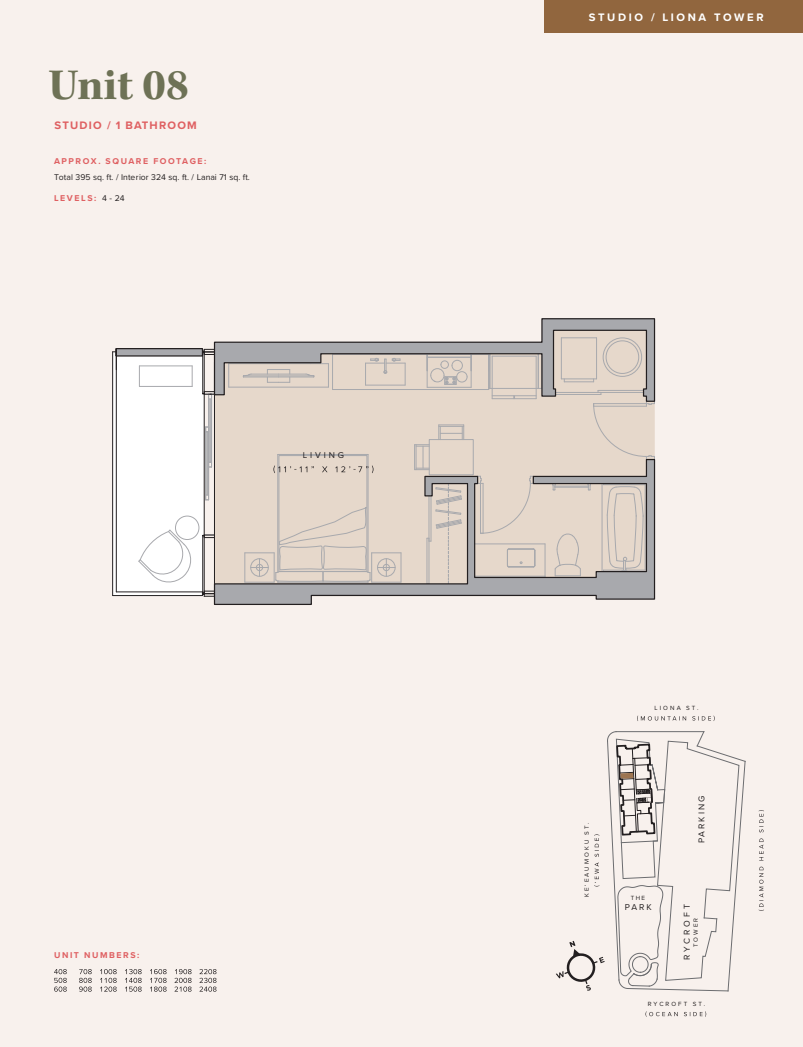
<style>
.page{position:relative;width:803px;height:1047px;background:#fff}
.page>*{position:absolute;margin:0;border:0;box-sizing:border-box;transform-origin:0 0}
.t1{font:700 45px "Kepler Std";color:#6e7256}
.t2{font:700 11.25px "Proxima Nova";letter-spacing:.235em;color:#fff}
.t3{font:700 11.25px "Proxima Nova";letter-spacing:.11em;color:#df6062}
.t4{font:700 8.75px "Proxima Nova";letter-spacing:.18em;color:#df6062}
.t5{font:8.75px "Proxima Nova";letter-spacing:.29em;color:#231f20}
.t6{font:8.75px "Proxima Nova";letter-spacing:.225em;color:#231f20}
.t7{font:8.75px "Proxima Nova";letter-spacing:.32em;color:#231f20}
.t8{font:8.62px "Proxima Nova";color:#231f20}
.t9{font:6.25px "Proxima Nova";letter-spacing:.33em;color:#231f20}
.s1{font-weight:400;font-size:8.62px;color:#231f20}
</style>
<div class="page">
<div style="left:0;top:0;width:802px;height:1046px;background:#f8f1ed"></div>
<div style="left:112px;top:351px;width:92px;height:244px;background:#fff"></div>
<div style="left:215px;top:402px;width:377px;height:56px;background:#e6d8cb"></div>
<svg style="left:592px;top:402px;width:63px;height:56px;background:#e2d5c9"></svg>
<hr style="left:206px;top:431px;width:1px;height:64px;background:#a8a9ad">
<hr style="left:207px;top:431px;width:1px;height:64px;background:#a8a9ad">
<hr style="left:210px;top:399px;width:1px;height:63px;background:#a8a9ad">
<hr style="left:209px;top:399px;width:1px;height:63px;background:#a8a9ad">
<hr style="left:208px;top:427px;width:1px;height:72px;background:#a8a9ad">
<hr style="left:205px;top:427px;width:1px;height:72px;background:#a8a9ad">
<hr style="left:211px;top:394px;width:1px;height:73px;background:#a8a9ad">
<hr style="left:208px;top:394px;width:1px;height:73px;background:#a8a9ad">
<hr style="left:368px;top:454px;width:1px;height:118px;background:#a8a9ad">
<hr style="left:323px;top:454px;width:45px;height:1px;background:#a8a9ad">
<hr style="left:277px;top:454px;width:1px;height:118px;background:#a8a9ad">
<hr style="left:278px;top:454px;width:45px;height:1px;background:#a8a9ad">
<svg style="left:438px;top:424px;width:26px;height:15px"></svg>
<svg style="left:414px;top:444px;width:15px;height:14px"></svg>
<div style="left:429px;top:439px;width:44px;height:36px;border:1px solid #a8a9ad"></div>
<svg style="left:138px;top:529px;width:56px;height:54px"></svg>
<div style="left:175px;top:515px;width:24px;height:25px;border:1px solid #a8a9ad;border-radius:50%"></div>
<hr style="left:204px;top:535px;width:1px;height:58px;background:#231f20">
<svg style="left:202px;top:534px;width:11px;height:4px"></svg>
<hr style="left:202px;top:535px;width:1px;height:58px;background:#231f20">
<hr style="left:214px;top:394px;width:1px;height:141px;background:#231f20">
<hr style="left:204px;top:394px;width:1px;height:141px;background:#231f20">
<svg style="left:202px;top:590px;width:11px;height:7px"></svg>
<hr style="left:112px;top:352px;width:1px;height:243px;background:#231f20">
<hr style="left:116px;top:356px;width:1px;height:235px;background:#231f20">
<hr style="left:113px;top:595px;width:89px;height:1px;background:#231f20">
<hr style="left:116px;top:591px;width:86px;height:1px;background:#231f20">
<svg style="left:213px;top:458px;width:442px;height:147px;background:#d4c9c1"></svg>
<svg style="left:213px;top:318px;width:442px;height:84px"></svg>
<svg style="left:113px;top:347px;width:102px;height:52px"></svg>
<div style="left:544px;top:0;width:258px;height:33px;background:#91663e"></div>
<svg style="left:637px;top:715px;width:77px;height:6px"></svg>
<svg style="left:556px;top:731px;width:189px;height:285px"></svg>
<svg style="left:758px;top:810px;width:6px;height:100px"></svg>
<svg style="left:273px;top:465px;width:100px;height:8px"></svg>
<svg style="left:54px;top:969px;width:13px;height:22px"></svg>
<svg style="left:79px;top:969px;width:13px;height:22px"></svg>
<svg style="left:100px;top:969px;width:17px;height:22px"></svg>
<svg style="left:125px;top:969px;width:17px;height:22px"></svg>
<svg style="left:150px;top:969px;width:16px;height:22px"></svg>
<svg style="left:174px;top:969px;width:17px;height:22px"></svg>
<svg style="left:199px;top:969px;width:17px;height:22px"></svg>
<h1 class="t1" style="left:48px;top:59px;width:142px">Unit 08</h1>
<h2 class="t3" style="left:54px;top:117px;width:144px">STUDIO / 1 BATHROOM</h2>
<p class="t4" style="left:54px;top:155px;width:154px">APPROX. SQUARE FOOTAGE:</p>
<p class="t8" style="left:54px;top:171px;width:197px">Total 395 sq. ft. / Interior 324 sq. ft. / Lanai 71 sq. ft.</p>
<p class="t4" style="left:54px;top:191px;width:72px">LEVELS: <span class="s1">4 - 24</span></p>
<p class="t5" style="left:303px;top:449px;width:43px">LIVING</p>
<p class="t4" style="left:54px;top:948px;width:87px">UNIT NUMBERS:</p>
<h2 class="t2" style="left:589px;top:9px;width:176px">STUDIO / LIONA TOWER</h2>
<p class="t9" style="left:582px;top:897px;width:76px;rotate:-90deg">KE‘EAUMOKU ST.</p>
<p class="t9" style="left:654px;top:703px;width:45px">LIONA ST.</p>
<p class="t9" style="left:630px;top:893px;width:16px">THE</p>
<p class="t5" style="left:624px;top:900px;width:29px">PARK</p>
<p class="t6" style="left:695px;top:843px;width:49px;rotate:-90deg">PARKING</p>
<p class="t7" style="left:680px;top:959px;width:57px;rotate:-90deg">RYCROFT</p>
<p class="t9" style="left:691px;top:946px;width:31px;rotate:-90deg">TOWER</p>
<p class="t9" style="left:647px;top:999px;width:59px">RYCROFT ST.</p>
</div>
